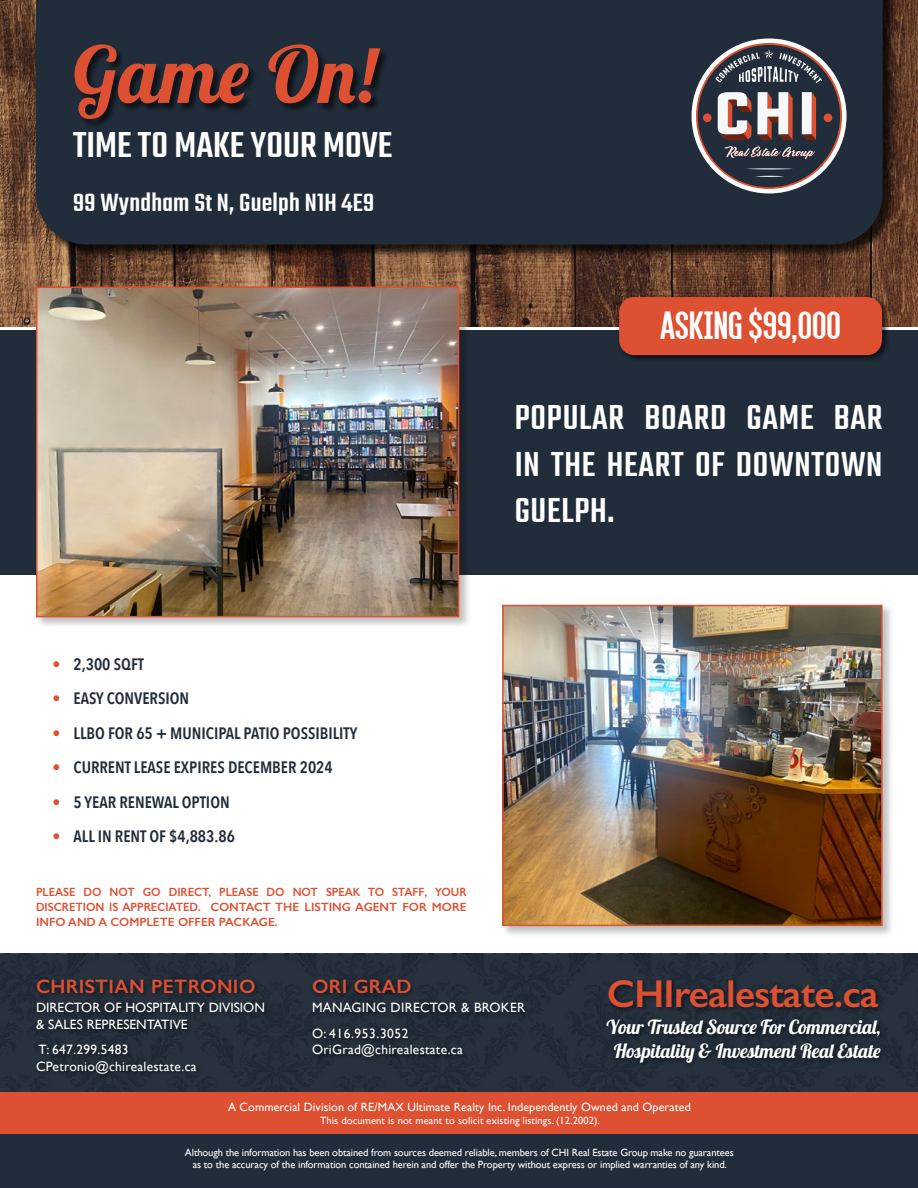
<style>
.page{position:relative;width:918px;height:1188px;background:#fff}
.page>*{position:absolute;margin:0;border:0;box-sizing:border-box;transform-origin:0 0}
.t1{font:78px "Lobster 1.4";letter-spacing:.01em;color:#de5032}
.t2{font:42px "Alegre Sans";color:#fff}
.t3{font:500 39px "Teko";color:#fff}
.t4{font:600 39px "Gill Sans";letter-spacing:-.02em;color:#de5032}
.t5{font:500 37.5px/46.5px "Teko";letter-spacing:.02em;color:#fff;text-align:justify}
.t6{font:500 27px "Teko";letter-spacing:.01em;color:#fff}
.t7{font:19.5px/24px "Lobster 1.4";letter-spacing:-.01em;color:#fff;text-align:center}
.t8{font:600 19.5px "Gill Sans";letter-spacing:.02em;color:#de5032}
.t9{font:600 16.5px "Avenir Next Condensed";color:#212d3a}
.t10{font:13.5px/25.5px "Gill Sans";letter-spacing:.02em;color:#fff}
.t11{font:13.5px/16.5px "Gill Sans";color:#fff}
.t12{font:600 12px/15px "Gill Sans";color:#de5032;text-align:justify;scale:.93 1}
.t13{font:12px "Gill Sans";letter-spacing:.01em;color:#fff}
.t14{font:10.5px/12px "Gill Sans";letter-spacing:-.01em;color:#fff;text-align:center}
.t15{font:10.5px "Gill Sans";letter-spacing:.01em;color:#fff}
.s1{color:#de5032}
</style>
<div class="page">
<img style="left:0;top:0;width:918px;height:327px">
<div style="left:0;top:329px;width:918px;height:245px;background:#212d3a"></div>
<hr style="left:0;top:327px;width:918px;height:3px;background:#fff">
<div style="left:0;top:954px;width:918px;height:139px;background:#212d3a"></div>
<div style="left:0;top:1133px;width:918px;height:55px;background:#212d3a"></div>
<div style="left:0;top:1092px;width:918px;height:41px;background:#de5032"></div>
<div style="left:604px;top:1016px;width:283px;height:54px;background:#000;opacity:.5"></div>
<div style="left:37px;top:0;width:859px;height:258px;background:#000;opacity:.75"></div>
<div style="left:36px;top:0;width:847px;height:245px;background:#212d3a"></div>
<svg style="left:692px;top:38px;width:155px;height:155px"></svg>
<div style="left:75px;top:45px;width:315px;height:84px;background:#000;opacity:.6"></div>
<div style="left:606px;top:977px;width:279px;height:37px;background:#000;opacity:.48"></div>
<div style="left:617px;top:295px;width:273px;height:68px;background:#000;opacity:.6"></div>
<div style="left:619px;top:297px;width:263px;height:58px;background:#de5032;border-radius:15px"></div>
<div style="left:35px;top:286px;width:436px;height:343px;background:#000;opacity:.25"></div>
<img style="left:39px;top:290px;width:417px;height:324px">
<div style="left:36px;top:287px;width:423px;height:330px;border:2px solid #de5032"></div>
<div style="left:501px;top:604px;width:393px;height:334px;background:#000;opacity:.25"></div>
<img style="left:505px;top:608px;width:375px;height:315px">
<div style="left:502px;top:605px;width:381px;height:321px;border:2px solid #de5032"></div>
<h1 class="t1" style="left:73px;top:25px;width:305px">Game On!</h1>
<h3 class="t3" style="left:73px;top:122px;width:321px">TIME TO MAKE YOUR MOVE</h3>
<h3 class="t6" style="left:73px;top:187px;width:303px">99 Wyndham St N, Guelph N1H 4E9</h3>
<h2 class="t2" style="left:660px;top:300px;width:182px">Asking $99,000</h2>
<h3 class="t5" style="left:515px;top:396px;width:369px">POPULAR BOARD GAME BAR IN THE HEART OF DOWNTOWN GUELPH.</h3>
<h3 class="t9" style="left:52px;top:650px;width:93px"><span class="s1">•</span> 2,300 SQFT</h3>
<h3 class="t9" style="left:52px;top:684px;width:138px"><span class="s1">•</span> EASY CONVERSION</h3>
<h3 class="t9" style="left:52px;top:719px;width:307px"><span class="s1">•</span> LLBO FOR 65 + MUNICIPAL PATIO POSSIBILITY</h3>
<h3 class="t9" style="left:52px;top:753px;width:282px"><span class="s1">•</span> CURRENT LEASE EXPIRES DECEMBER 2024</h3>
<h3 class="t9" style="left:52px;top:788px;width:179px"><span class="s1">•</span> 5 YEAR RENEWAL OPTION</h3>
<h3 class="t9" style="left:52px;top:822px;width:184px"><span class="s1">•</span> ALL IN RENT OF $4,883.86</h3>
<p class="t12" style="left:36px;top:885px;width:465px">PLEASE DO NOT GO DIRECT, PLEASE DO NOT SPEAK TO STAFF, YOUR DISCRETION IS APPRECIATED. CONTACT THE LISTING AGENT FOR MORE INFO AND A COMPLETE OFFER PACKAGE.</p>
<h3 class="t8" style="left:36px;top:974px;width:221px">CHRISTIAN PETRONIO</h3>
<p class="t11" style="left:36px;top:999px;width:230px">DIRECTOR OF HOSPITALITY DIVISION &amp; SALES REPRESENTATIVE</p>
<p class="t10" style="left:36px;top:1041px;width:162px;line-height:16.5px">T: 647.299.5483<br>CPetronio@chirealestate.ca</p>
<h3 class="t8" style="left:312px;top:974px;width:101px">ORI GRAD</h3>
<p class="t10" style="left:312px;top:995px;width:215px">MANAGING DIRECTOR &amp; BROKER<br>O: 416.953.3052</p>
<p class="t10" style="left:312px;top:1037px;width:152px">OriGrad@chirealestate.ca</p>
<h3 class="t4" style="left:607px;top:970px;width:273px">CHIrealestate.ca</h3>
<h3 class="t7" style="left:607px;top:1014px;width:276px">Your Trusted Source For Commercial,<br>Hospitality &amp; Investment Real Estate</h3>
<p class="t13" style="left:228px;top:1100px;width:464px">A Commercial Division of RE/MAX Ultimate Realty Inc. Independently Owned and Operated</p>
<p class="t15" style="left:320px;top:1115px;width:281px">This document is not meant to solicit existing listings. (12.2002).</p>
<p class="t14" style="left:185px;top:1146px;width:550px">Although the information has been obtained from sources deemed reliable, members of CHI Real Estate Group make no guarantees as to the accuracy of the information contained herein and offer the Property without express or implied warranties of any kind.</p>
</div>
